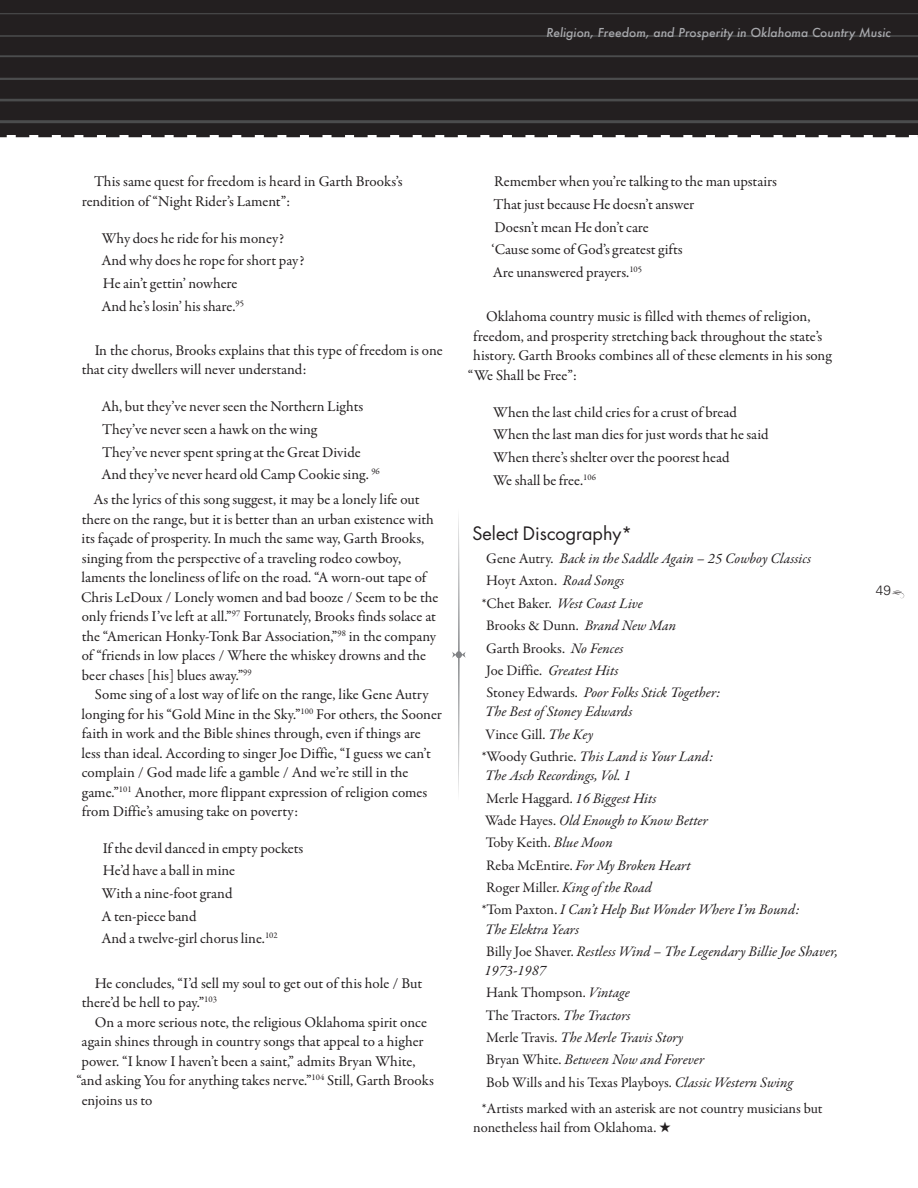
<style>
.page{position:relative;width:918px;height:1188px;background:#fff}
.page>*{position:absolute;margin:0;border:0;box-sizing:border-box;transform-origin:0 0}
.t1{font:18px "Futura";color:#231f20}
.t2{font:15px/22.6px "Garamond Premr Pro";color:#231f20}
.t3{font:italic 14.7px/22.4px "Garamond Premr Pro";letter-spacing:-.005em;color:#231f20}
.t4{font:14.7px/22.4px "Garamond Premr Pro";color:#231f20}
.t5{font:300 13.5px "Univers LT Std";color:#231f20}
.t6{font:italic 500 12px "Futura";color:#a8a9ad}
.s1{font-style:normal}
.s2{font-style:italic}
</style>
<div class="page">
<div style="left:0;top:0;width:918px;height:135px;background:#231f20"></div>
<svg style="left:0;top:135px;width:918px;height:2px"></svg>
<hr style="left:0;top:13px;width:918px;height:1px;background:#4b4c4d">
<hr style="left:0;top:35px;width:918px;height:2px;background:#4b4c4d">
<hr style="left:0;top:55px;width:918px;height:2px;background:#4b4c4d">
<hr style="left:0;top:78px;width:918px;height:2px;background:#4b4c4d">
<hr style="left:0;top:99px;width:918px;height:2px;background:#4b4c4d">
<hr style="left:0;top:120px;width:918px;height:3px;background:#4b4c4d">
<svg style="left:892px;top:591px;width:12px;height:7px"></svg>
<svg style="left:452px;top:516px;width:13px;height:277px"></svg>
<p class="t6" style="left:546px;top:24px;width:346px">Religion, Freedom, and Prosperity in Oklahoma Country Music</p>
<p class="t2" style="left:82px;top:172px;width:322px;line-height:19.5px;text-indent:12px">This same quest for freedom is heard in Garth Brooks’s rendition of “Night Rider’s Lament”:</p>
<p class="t2" style="left:102px;top:227px;width:184px">Why does he ride for his money?</p>
<p class="t2" style="left:101px;top:250px;width:204px">And why does he rope for short pay?</p>
<p class="t2" style="left:103px;top:272px;width:136px">He ain’t gettin’ nowhere</p>
<p class="t2" style="left:101px;top:295px;width:144px">And he’s losin’ his share.<sup>95</sup></p>
<p class="t2" style="left:82px;top:341px;width:363px;line-height:19.5px;text-indent:13px">In the chorus, Brooks explains that this type of freedom is one that city dwellers will never understand:</p>
<p class="t2" style="left:101px;top:396px;width:263px">Ah, but they’ve never seen the Northern Lights</p>
<p class="t2" style="left:102px;top:418px;width:216px">They’ve never seen a hawk on the wing</p>
<p class="t2" style="left:102px;top:441px;width:260px">They’ve never spent spring at the Great Divide</p>
<p class="t2" style="left:101px;top:463px;width:280px">And they’ve never heard old Camp Cookie sing. <sup>96</sup></p>
<p class="t2" style="left:93px;top:488px;width:328px">As the lyrics of this song suggest, it may be a lonely life out</p>
<p class="t2" style="left:82px;top:508px;width:354px">there on the range, but it is better than an urban existence with</p>
<p class="t2" style="left:82px;top:527px;width:344px">its façade of prosperity. In much the same way, Garth Brooks,</p>
<p class="t2" style="left:82px;top:547px;width:321px">singing from the perspective of a traveling rodeo cowboy,</p>
<p class="t2" style="left:82px;top:566px;width:346px">laments the loneliness of life on the road. “A worn-out tape of</p>
<p class="t2" style="left:81px;top:586px;width:359px">Chris LeDoux / Lonely women and bad booze / Seem to be the</p>
<p class="t2" style="left:82px;top:605px;width:356px">only friends I’ve left at all.”<sup>97</sup> Fortunately, Brooks finds solace at</p>
<p class="t2" style="left:82px;top:625px;width:356px">the “American Honky-Tonk Bar Association,”<sup>98</sup> in the company</p>
<p class="t2" style="left:82px;top:644px;width:346px">of “friends in low places / Where the whiskey drowns and the</p>
<p class="t2" style="left:82px;top:664px;width:171px">beer chases [his] blues away.”<sup>99</sup></p>
<p class="t2" style="left:95px;top:683px;width:335px">Some sing of a lost way of life on the range, like Gene Autry</p>
<p class="t2" style="left:82px;top:703px;width:362px">longing for his “Gold Mine in the Sky.”<sup>100</sup> For others, the Sooner</p>
<p class="t2" style="left:82px;top:722px;width:341px">faith in work and the Bible shines through, even if things are</p>
<p class="t2" style="left:82px;top:742px;width:351px">less than ideal. According to singer Joe Diffie, “I guess we can’t</p>
<p class="t2" style="left:82px;top:761px;width:328px">complain / God made life a gamble / And we’re still in the</p>
<p class="t2" style="left:82px;top:781px;width:347px">game.”<sup>101</sup> Another, more flippant expression of religion comes</p>
<p class="t2" style="left:82px;top:800px;width:218px">from Diffie’s amusing take on poverty:</p>
<p class="t2" style="left:103px;top:837px;width:202px">If the devil danced in empty pockets</p>
<p class="t2" style="left:103px;top:860px;width:134px">He’d have a ball in mine</p>
<p class="t2" style="left:102px;top:882px;width:132px">With a nine-foot grand</p>
<p class="t2" style="left:101px;top:905px;width:97px">A ten-piece band</p>
<p class="t2" style="left:101px;top:928px;width:178px">And a twelve-girl chorus line.<sup>102</sup></p>
<p class="t2" style="left:95px;top:972px;width:329px">He concludes, “I’d sell my soul to get out of this hole / But</p>
<p class="t2" style="left:82px;top:992px;width:137px">there’d be hell to pay.”<sup>103</sup></p>
<p class="t2" style="left:95px;top:1011px;width:334px">On a more serious note, the religious Oklahoma spirit once</p>
<p class="t2" style="left:82px;top:1031px;width:343px">again shines through in country songs that appeal to a higher</p>
<p class="t2" style="left:82px;top:1050px;width:335px">power. “I know I haven’t been a saint,” admits Bryan White,</p>
<p class="t2" style="left:76px;top:1070px;width:359px">“and asking You for anything takes nerve.”<sup>104</sup> Still, Garth Brooks</p>
<p class="t2" style="left:82px;top:1089px;width:72px">enjoins us to</p>
<p class="t2" style="left:492px;top:171px;width:287px">Remember when you’re talking to the man upstairs That just because He doesn’t answer<br>Doesn’t mean He don’t care<br>‘Cause some of God’s greatest gifts<br>Are unanswered prayers.<sup>105</sup></p>
<p class="t2" style="left:473px;top:307px;width:360px;line-height:19.5px;text-indent:13px">Oklahoma country music is filled with themes of religion, freedom, and prosperity stretching back throughout the state’s history. Garth Brooks combines all of these elements in his song</p>
<p class="t2" style="left:468px;top:364px;width:110px">“We Shall be Free”:</p>
<p class="t2" style="left:493px;top:401px;width:277px">When the last child cries for a crust of bread When the last man dies for just words that he said When there’s shelter over the poorest head<br>We shall be free.<sup>106</sup></p>
<p class="t1" style="left:473px;top:521px;width:161px">Select Discography*</p>
<p class="t3" style="left:486px;top:548px;width:326px"><span class="s1">Gene Autry.</span> Back in the Saddle Again – 25 Cowboy Classics<br><span class="s1">Hoyt Axton.</span> Road Songs</p>
<p class="t3" style="left:486px;top:593px;width:236px;text-indent:-4px"><span class="s1">*Chet Baker.</span> West Coast Live<br><span class="s1">Brooks &amp; Dunn.</span> Brand New Man<br><span class="s1">Garth Brooks.</span> No Fences<br><span class="s1">Joe Diffie.</span> Greatest Hits<br><span class="s1">Stoney Edwards.</span> Poor Folks Stick Together:</p>
<p class="t3" style="left:485px;top:701px;width:149px">The Best of Stoney Edwards<br><span class="s1">Vince Gill.</span> The Key</p>
<p class="t3" style="left:482px;top:748px;width:233px;line-height:19.2px"><span class="s1">*Woody Guthrie.</span> This Land is Your Land:<br>The Asch Recordings, Vol. 1</p>
<p class="t3" style="left:485px;top:788px;width:224px"><span class="s1">Merle Haggard.</span> 16 Biggest Hits<br><span class="s1">Wade Hayes.</span> Old Enough to Know Better<br><span class="s1">Toby Keith.</span> Blue Moon<br><span class="s1">Reba McEntire.</span> For My Broken Heart<br><span class="s1">Roger Miller.</span> King of the Road</p>
<p class="t3" style="left:482px;top:899px;width:319px"><span class="s1">*Tom Paxton.</span> I Can’t Help But Wonder Where I’m Bound:</p>
<p class="t3" style="left:485px;top:919px;width:355px">The Elektra Years<br><span class="s1">Billy Joe Shaver.</span> Restless Wind – The Legendary Billie Joe Shaver,</p>
<p class="t3" style="left:485px;top:960px;width:63px">1973-1987</p>
<p class="t4" style="left:486px;top:982px;width:309px">Hank Thompson. <span class="s2">Vintage<br></span>The Tractors. <span class="s2">The Tractors<br></span>Merle Travis. <span class="s2">The Merle Travis Story<br></span>Bryan White. <span class="s2">Between Now and Forever<br></span>Bob Wills and his Texas Playboys. <span class="s2">Classic Western Swing</span></p>
<p class="t4" style="left:473px;top:1099px;width:351px;line-height:19.2px;text-indent:9px">*Artists marked with an asterisk are not country musicians but nonetheless hail from Oklahoma. ★</p>
<p class="t5" style="left:876px;top:582px;width:17px">49</p>
</div>
